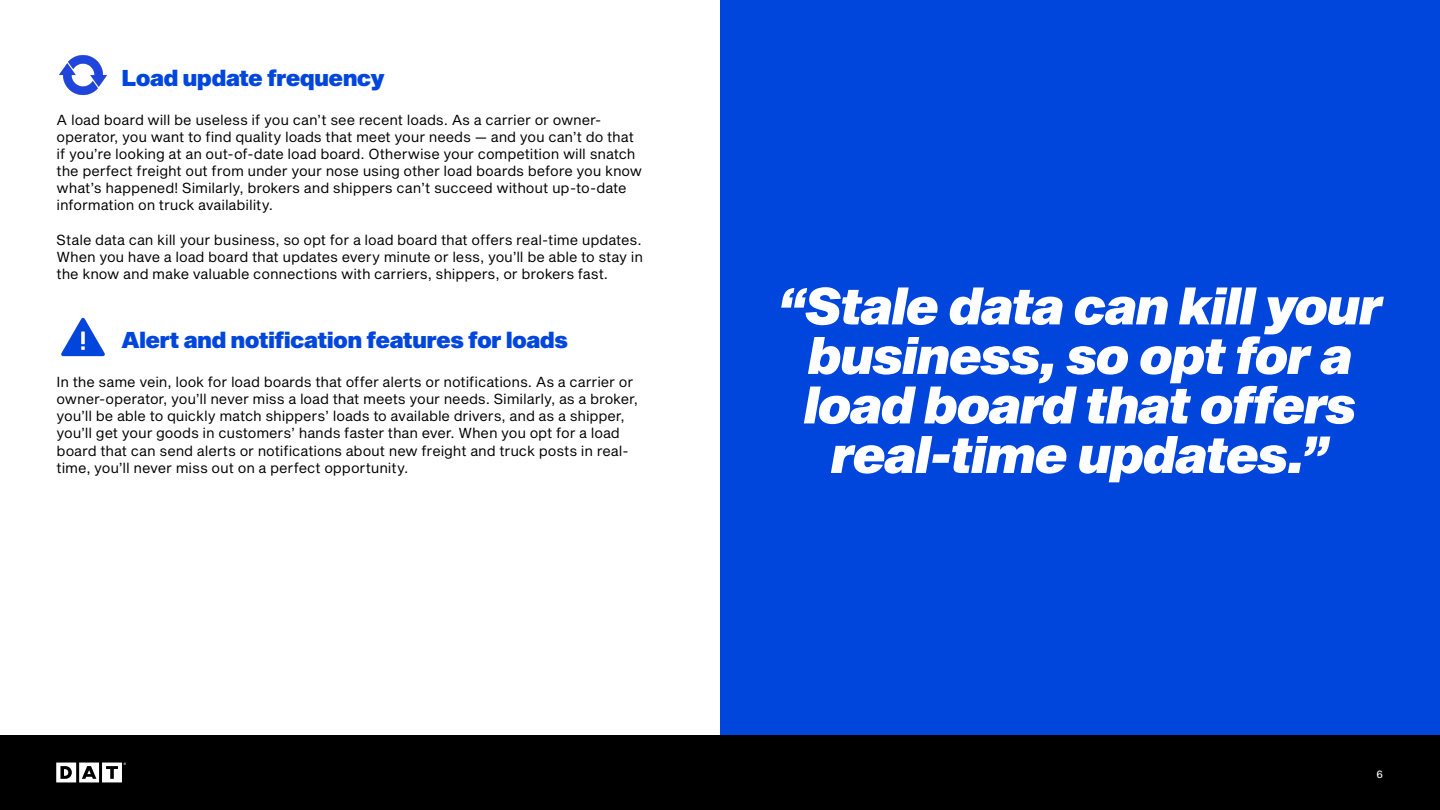
<style>
.page{position:relative;width:1440px;height:810px;background:#fff}
.page>*{position:absolute;margin:0;border:0;box-sizing:border-box;transform-origin:0 0}
.t1{font:51px/49.5px "Sequel Sans Black Obl Head";letter-spacing:-.01em;color:#fff;text-align:center}
.t2{font:22.5px "Sequel Sans Black Head";color:#0046dd}
.t3{font:14.25px/17.1px "Sequel Sans Book Body";letter-spacing:-.01em;color:#000}
.t4{font:10.5px "Sequel Sans Roman Body";color:#fff}
</style>
<div class="page">
<div style="left:720px;top:0;width:720px;height:752px;background:#0046dd"></div>
<div style="left:0;top:735px;width:1440px;height:75px;background:#000"></div>
<svg style="left:56px;top:763px;width:70px;height:19px"></svg>
<img style="left:59px;top:55px;width:48px;height:41px">
<img style="left:61px;top:317px;width:44px;height:40px">
<h2 class="t2" style="left:122px;top:62px;width:264px">Load update frequency</h2>
<p class="t3" style="left:57px;top:112px;width:587px">A load board will be useless if you can’t see recent loads. As a carrier or owner&shy;operator, you want to find quality loads that meet your needs — and you can’t do that if you’re looking at an out-of-date load board. Otherwise your competition will snatch the perfect freight out from under your nose using other load boards before you know what’s happened! Similarly, brokers and shippers can’t succeed without up-to-date information on truck availability.</p>
<p class="t3" style="left:57px;top:231px;width:588px;text-align:justify">Stale data can kill your business, so opt for a load board that offers real-time updates.<br>When you have a load board that updates every minute or less, you’ll be able to stay in the know and make valuable connections with carriers, shippers, or brokers fast.</p>
<h2 class="t2" style="left:122px;top:324px;width:447px">Alert and notification features for loads</h2>
<p class="t3" style="left:57px;top:374px;width:583px">In the same vein, look for load boards that offer alerts or notifications. As a carrier or owner-operator, you’ll never miss a load that meets your needs. Similarly, as a broker, you’ll be able to quickly match shippers’ loads to available drivers, and as a shipper, you’ll get your goods in customers’ hands faster than ever. When you opt for a load board that can send alerts or notifications about new freight and truck posts in real&shy;time, you’ll never miss out on a perfect opportunity.</p>
<h1 class="t1" style="left:778px;top:284px;width:605px">“Stale data can kill your business, so opt for a load board that offers real-time updates.”</h1>
<p class="t4" style="left:1376px;top:766px;width:8px">6</p>
</div>
